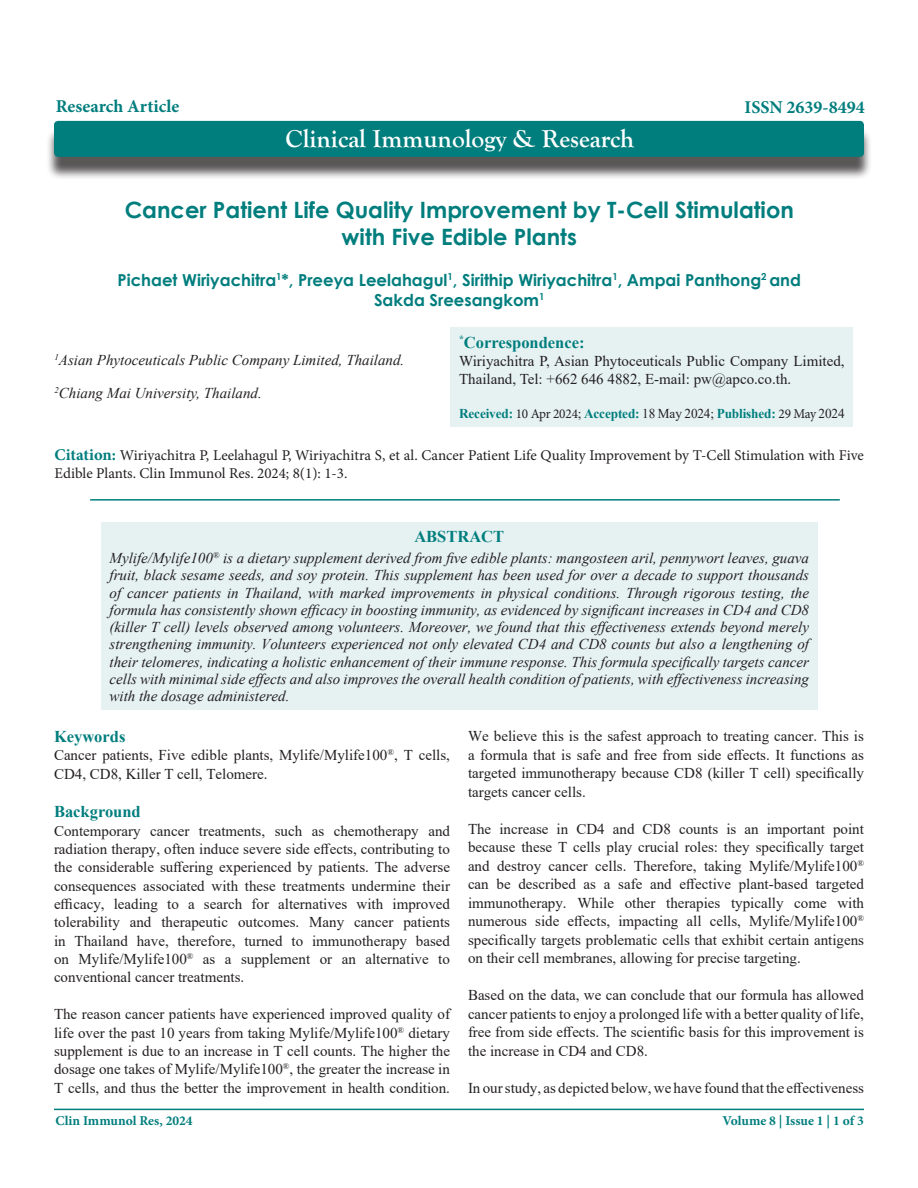
<style>
.page{position:relative;width:918px;height:1188px;background:#fff}
.page>*{position:absolute;margin:0;border:0;box-sizing:border-box;transform-origin:0 0}
.t1{font:700 25.5px "Goudy Old Style T";color:#fff}
.t2{font:700 22.5px "Century Gothic";color:#007d7d}
.t3{font:700 18px "Minion Pro";color:#007d7d}
.t4{font:700 16.5px/19.8px "Century Gothic";color:#007d7d;text-align:center}
.Heading{font:700 16.5px "Times New Roman";color:#007d7d}
.No_Spacing{font:15px/18.3px "Times New Roman";color:#231f20;text-align:justify}
.t5{font:italic 15px/17.2px "Times New Roman";color:#231f20;text-align:justify}
.t6{font:15px/18px "Minion Pro";color:#231f20}
.t7{font:700 13.5px "Times New Roman";letter-spacing:-.01em;color:#007d7d}
.t8{font:700 13.5px "Minion Pro";color:#007d7d}
.s1{font-family:"Minion Pro";font-weight:400;color:#231f20}
.s2{font-weight:400;color:#231f20}
.s3{font-weight:700;font-size:16.5px;color:#007d7d}
</style>
<div class="page">
<hr style="left:54px;top:1109px;width:810px;height:1px;background:#007d7d">
<div style="left:46px;top:128px;width:826px;height:52px;background:#231f20;opacity:.75"></div>
<div style="left:54px;top:121px;width:810px;height:36px;background:#007d7d;border-radius:4px"></div>
<hr style="left:90px;top:499px;width:750px;height:2px;background:#007d7d">
<div style="left:101px;top:522px;width:717px;height:188px;background:#e6f2f2"></div>
<div style="left:451px;top:327px;width:402px;height:100px;background:#e6f2f2"></div>
<p class="t3" style="left:56px;top:93px;width:125px">Research Article</p>
<p class="t3" style="left:745px;top:95px;width:122px">ISSN 2639-8494</p>
<p class="t1" style="left:286px;top:124px;width:350px">Clinical Immunology &amp; Research</p>
<p class="t2" style="left:125px;top:193px;width:671px">Cancer Patient Life Quality Improvement by T-Cell Stimulation</p>
<p class="t2" style="left:342px;top:220px;width:237px">with Five Edible Plants</p>
<p class="t4" style="left:118px;top:269px;width:685px">Pichaet Wiriyachitra<sup>1</sup>*, Preeya Leelahagul<sup>1</sup>, Sirithip Wiriyachitra<sup>1</sup>, Ampai Panthong<sup>2</sup> and<br>Sakda Sreesangkom<sup>1</sup></p>
<p class="t5" style="left:55px;top:351px;width:351px"><sup>1</sup>Asian Phytoceuticals Public Company Limited, Thailand.</p>
<p class="t5" style="left:55px;top:384px;width:209px"><sup>2</sup>Chiang Mai University, Thailand.</p>
<p class="Heading" style="left:459px;top:330px;width:127px"><sup>*</sup>Correspondence:</p>
<p class="No_Spacing" style="left:459px;top:351px;width:387px">Wiriyachitra P, Asian Phytoceuticals Public Company Limited,<br>Thailand, Tel: +662 646 4882, E-mail: pw@apco.co.th.</p>
<p class="t7" style="left:459px;top:404px;width:387px">Received: <span class="s1">10 Apr 2024</span><span class="s2">;</span> Accepted: <span class="s2">18 May 2024;</span> Published: <span class="s1">29 May</span> <span class="s2">2024</span></p>
<p class="t6" style="left:55px;top:446px;width:811px"><span class="s3">Citation:</span> Wiriyachitra P, Leelahagul P, Wiriyachitra S, et al. Cancer Patient Life Quality Improvement by T-Cell Stimulation with Five<br>Edible Plants. Clin Immunol Res. 2024; 8(1): 1-3.</p>
<p class="Heading" style="left:414px;top:524px;width:91px">ABSTRACT</p>
<p class="t5" style="left:110px;top:549px;width:701px">Mylife/Mylife100<sup>®</sup> is a dietary supplement derived from five edible plants: mangosteen aril, pennywort leaves, guava fruit, black sesame seeds, and soy protein. This supplement has been used for over a decade to support thousands of cancer patients in Thailand, with marked improvements in physical conditions. Through rigorous testing, the formula has consistently shown efficacy in boosting immunity, as evidenced by significant increases in CD4 and CD8 (killer T cell) levels observed among volunteers. Moreover, we found that this effectiveness extends beyond merely strengthening immunity. Volunteers experienced not only elevated CD4 and CD8 counts but also a lengthening of their telomeres, indicating a holistic enhancement of their immune response. This formula specifically targets cancer cells with minimal side effects and also improves the overall health condition of patients, with effectiveness increasing with the dosage administered.</p>
<p class="Heading" style="left:54px;top:725px;width:73px">Keywords</p>
<p class="No_Spacing" style="left:54px;top:746px;width:398px">Cancer patients, Five edible plants, Mylife/Mylife100<sup>®</sup>, T cells,<br>CD4, CD8, Killer T cell, Telomere.</p>
<p class="Heading" style="left:54px;top:800px;width:88px">Background</p>
<p class="No_Spacing" style="left:54px;top:821px;width:398px">Contemporary cancer treatments, such as chemotherapy and radiation therapy, often induce severe side effects, contributing to the considerable suffering experienced by patients. The adverse consequences associated with these treatments undermine their efficacy, leading to a search for alternatives with improved tolerability and therapeutic outcomes. Many cancer patients in Thailand have, therefore, turned to immunotherapy based on Mylife/Mylife100<sup>®</sup> as a supplement or an alternative to conventional cancer treatments.</p>
<p class="No_Spacing" style="left:54px;top:1005px;width:398px">The reason cancer patients have experienced improved quality of life over the past 10 years from taking Mylife/Mylife100<sup>®</sup> dietary supplement is due to an increase in T cell counts. The higher the dosage one takes of Mylife/Mylife100<sup>®</sup>, the greater the increase in T cells, and thus the better the improvement in health condition.</p>
<p class="No_Spacing" style="left:468px;top:726px;width:398px">We believe this is the safest approach to treating cancer. This is a formula that is safe and free from side effects. It functions as targeted immunotherapy because CD8 (killer T cell) specifically targets cancer cells.</p>
<p class="No_Spacing" style="left:468px;top:819px;width:398px">The increase in CD4 and CD8 counts is an important point because these T cells play crucial roles: they specifically target and destroy cancer cells. Therefore, taking Mylife/Mylife100<sup>® </sup>can be described as a safe and effective plant-based targeted immunotherapy. While other therapies typically come with numerous side effects, impacting all cells, Mylife/Mylife100<sup>® </sup>specifically targets problematic cells that exhibit certain antigens on their cell membranes, allowing for precise targeting.</p>
<p class="No_Spacing" style="left:468px;top:985px;width:398px">Based on the data, we can conclude that our formula has allowed cancer patients to enjoy a prolonged life with a better quality of life, free from side effects. The scientific basis for this improvement is the increase in CD4 and CD8.</p>
<p class="No_Spacing" style="left:468px;top:1078px;width:398px">In our study, as depicted below, we have found that the effectiveness</p>
<p class="t8" style="left:55px;top:1111px;width:139px">Clin Immunol Res, 2024</p>
<p class="t8" style="left:722px;top:1112px;width:143px">Volume 8 | Issue 1 | 1 of 3</p>
</div>
